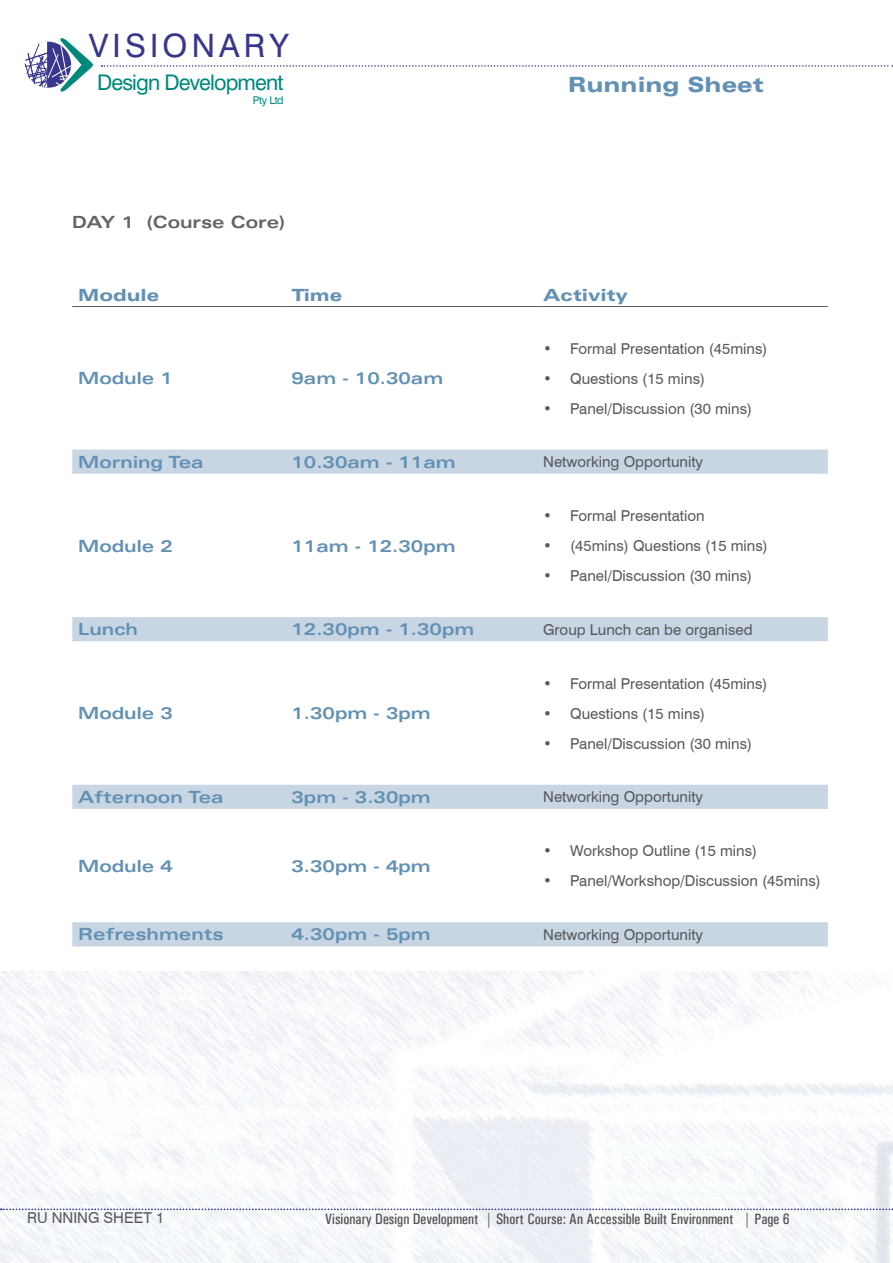
<style>
.page{position:relative;width:893px;height:1263px;background:#fff}
.page>*{position:absolute;margin:0;border:0;box-sizing:border-box;transform-origin:0 0}
.t1{font:32.25px "Swiss 721 BT";letter-spacing:.13em;color:#38378d}
.t2{font:21.45px "Swiss 721 BT";letter-spacing:-.04em;color:#00887d}
.t3{font:900 expanded 21px "Univers LT Std";color:#6391b4}
.t4{font:700 expanded 16.8px "Univers LT Std";color:#6391b4}
.t5{font:900 expanded 16.8px "Univers LT Std";color:#6391b4}
.t6{font:700 expanded 16.8px "Univers LT Std";color:#636467}
.t7{font:15px "Swiss 721 BT";color:#58595b}
.t8{font:15px "Univers Condensed";color:#4f5052}
.t9{font:10.8px "Swiss 721 BT";letter-spacing:-.04em;color:#00887d}
</style>
<div class="page">
<svg style="left:24px;top:38px;width:69px;height:54px"></svg>
<svg style="left:101px;top:65px;width:792px;height:2px"></svg>
<img style="left:0;top:972px;width:893px;height:291px">
<svg style="left:72px;top:450px;width:756px;height:496px"></svg>
<hr style="left:72px;top:306px;width:214px;height:1px;background:#58595b">
<hr style="left:286px;top:306px;width:251px;height:1px;background:#58595b">
<hr style="left:537px;top:306px;width:291px;height:1px;background:#58595b">
<svg style="left:1px;top:1208px;width:892px;height:2px"></svg>
<h1 class="t1" style="left:89px;top:26px;width:202px">VISIONARY</h1>
<h2 class="t2" style="left:97px;top:69px;width:188px">Design Development</h2>
<p class="t9" style="left:253px;top:94px;width:32px">Pty Ltd</p>
<p class="t6" style="left:72px;top:213px;width:215px">DAY 1 (Course Core)</p>
<h3 class="t3" style="left:568px;top:72px;width:198px">Running Sheet</h3>
<p class="t5" style="left:78px;top:285px;width:82px">Module</p>
<p class="t5" style="left:292px;top:285px;width:52px">Time</p>
<p class="t5" style="left:543px;top:285px;width:86px">Activity</p>
<p class="t4" style="left:78px;top:368px;width:96px">Module 1</p>
<p class="t4" style="left:292px;top:368px;width:153px">9am - 10.30am</p>
<p class="t7" style="left:543px;top:339px;width:226px">• Formal Presentation (45mins)</p>
<p class="t7" style="left:543px;top:369px;width:163px">• Questions (15 mins)</p>
<p class="t7" style="left:543px;top:399px;width:211px">• Panel/Discussion (30 mins)</p>
<p class="t4" style="left:78px;top:452px;width:127px">Morning Tea</p>
<p class="t4" style="left:292px;top:452px;width:166px">10.30am - 11am</p>
<p class="t7" style="left:543px;top:452px;width:162px">Networking Opportunity</p>
<p class="t4" style="left:78px;top:536px;width:96px">Module 2</p>
<p class="t4" style="left:292px;top:536px;width:166px">11am - 12.30pm</p>
<p class="t7" style="left:543px;top:507px;width:163px">• Formal Presentation</p>
<p class="t7" style="left:543px;top:537px;width:226px">• (45mins) Questions (15 mins)</p>
<p class="t7" style="left:543px;top:567px;width:211px">• Panel/Discussion (30 mins)</p>
<p class="t4" style="left:78px;top:620px;width:61px">Lunch</p>
<p class="t4" style="left:292px;top:620px;width:184px">12.30pm - 1.30pm</p>
<p class="t7" style="left:543px;top:620px;width:211px">Group Lunch can be organised</p>
<p class="t4" style="left:78px;top:704px;width:96px">Module 3</p>
<p class="t4" style="left:292px;top:704px;width:141px">1.30pm - 3pm</p>
<p class="t7" style="left:543px;top:674px;width:226px">• Formal Presentation (45mins)</p>
<p class="t7" style="left:543px;top:704px;width:163px">• Questions (15 mins)</p>
<p class="t7" style="left:543px;top:734px;width:211px">• Panel/Discussion (30 mins)</p>
<p class="t4" style="left:78px;top:787px;width:147px">Afternoon Tea</p>
<p class="t4" style="left:292px;top:787px;width:141px">3pm - 3.30pm</p>
<p class="t7" style="left:543px;top:788px;width:162px">Networking Opportunity</p>
<p class="t4" style="left:78px;top:856px;width:96px">Module 4</p>
<p class="t4" style="left:292px;top:856px;width:141px">3.30pm - 4pm</p>
<p class="t7" style="left:543px;top:842px;width:216px">• Workshop Outline (15 mins)</p>
<p class="t7" style="left:543px;top:872px;width:279px">• Panel/Workshop/Discussion (45mins)</p>
<p class="t4" style="left:78px;top:925px;width:147px">Refreshments</p>
<p class="t4" style="left:292px;top:925px;width:141px">4.30pm - 5pm</p>
<p class="t7" style="left:543px;top:925px;width:162px">Networking Opportunity</p>
<p class="t7" style="left:27px;top:1209px;width:139px">RU NNING SHEET 1</p>
<p class="t8" style="left:325px;top:1210px;width:466px">Visionary Design Development | Short Course: An Accessible Built Environment | Page 6</p>
</div>
